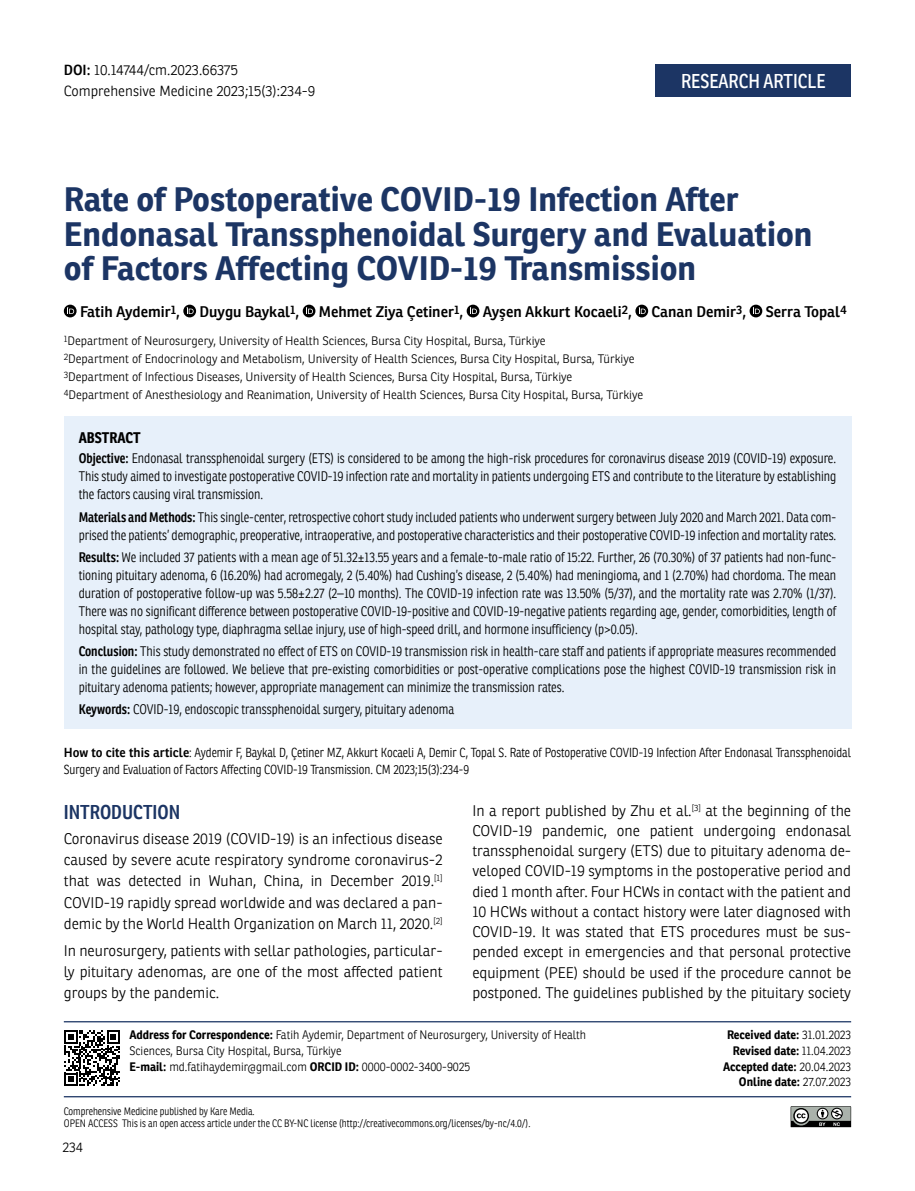
<style>
.page{position:relative;width:915px;height:1191px;background:#fff}
.page>*{position:absolute;margin:0;border:0;box-sizing:border-box;transform-origin:0 0}
.t1{font:700 33px/34.5px "Ronnia";color:#1c3564}
.t2{font:19.5px "Ronnia Cond";color:#fff}
.t3{font:600 19.5px "Ronnia Cond";color:#1c3564}
.t4{font:300 15px/20.2px "Ronnia";color:#000;text-align:justify}
.t5{font:600 15px "Ronnia";color:#000}
.t6{font:700 15px "Ronnia Cond";color:#000}
.t7{font:300 14.25px/21.5px "Ronnia";color:#000}
.t8{font:300 13.5px/18px "Ronnia Cond";letter-spacing:-.005em;color:#000;text-align:justify}
.t9{font:300 13.5px "Ronnia";color:#000}
.t10{font:300 12.75px/16.5px "Ronnia Cond";color:#000}
.t11{font:300 12px/18px "Ronnia";color:#000}
.t12{font:300 12px/15.8px "Ronnia";color:#000;scale:.95 1}
.t13{font:700 12px/15.8px "Ronnia";color:#000;text-align:right;scale:.95 1}
.t14{font:300 10.5px/12px "Ronnia Cond";color:#000}
.s1{font-weight:600}
.s2{font-family:"Ronnia";font-weight:600}
.s3{font-weight:700}
.s4{font-weight:300}
</style>
<div class="page">
<hr style="left:64px;top:1096px;width:786px;height:1px;background:#1c3564">
<svg style="left:790px;top:1106px;width:62px;height:22px"></svg>
<svg style="left:64px;top:305px;width:13px;height:12px"></svg>
<svg style="left:67px;top:307px;width:7px;height:7px"></svg>
<svg style="left:183px;top:305px;width:13px;height:12px"></svg>
<svg style="left:187px;top:307px;width:6px;height:7px"></svg>
<div style="left:302px;top:305px;width:13px;height:12px;background:#000;border-radius:50%"></div>
<svg style="left:306px;top:307px;width:7px;height:7px"></svg>
<div style="left:466px;top:305px;width:13px;height:12px;background:#000;border-radius:50%"></div>
<svg style="left:470px;top:307px;width:7px;height:7px"></svg>
<svg style="left:635px;top:305px;width:13px;height:12px"></svg>
<svg style="left:638px;top:307px;width:7px;height:7px"></svg>
<svg style="left:749px;top:305px;width:13px;height:12px"></svg>
<svg style="left:752px;top:307px;width:7px;height:7px"></svg>
<div style="left:655px;top:64px;width:195px;height:32px;background:#1c3564"></div>
<svg style="left:64px;top:1030px;width:56px;height:56px"></svg>
<hr style="left:64px;top:1021px;width:786px;height:1px;background:#1c3564">
<div style="left:64px;top:417px;width:786px;height:312px;background:#e7f0fa"></div>
<p class="t7" style="left:64px;top:59px;width:253px"><span class="s1">DOI:</span> 10.14744/cm.2023.66375<br>Comprehensive Medicine 2023;15(3):234-9</p>
<h2 class="t2" style="left:680px;top:68px;width:146px">RESEARCH ARTICLE</h2>
<h1 class="t1" style="left:64px;top:182px;width:750px">Rate of Postoperative COVID-19 Infection After<br>Endonasal Transsphenoidal Surgery and Evaluation of Factors Affecting COVID-19 Transmission</h1>
<p class="t5" style="left:80px;top:303px;width:101px">Fatih Aydemir<sup>1</sup>,</p>
<p class="t5" style="left:199px;top:303px;width:101px">Duygu Baykal<sup>1</sup>,</p>
<p class="t5" style="left:319px;top:303px;width:146px">Mehmet Ziya Çetiner<sup>1</sup>,</p>
<p class="t5" style="left:482px;top:303px;width:150px">Ayşen Akkurt Kocaeli<sup>2</sup>,</p>
<p class="t5" style="left:651px;top:303px;width:96px">Canan Demir<sup>3</sup>,</p>
<p class="t5" style="left:765px;top:303px;width:82px">Serra Topal<sup>4</sup></p>
<p class="t11" style="left:64px;top:331px;width:580px"><sup>1</sup>Department of Neurosurgery, University of Health Sciences, Bursa City Hospital, Bursa, Türkiye<br><sup>2</sup>Department of Endocrinology and Metabolism, University of Health Sciences, Bursa City Hospital, Bursa, Türkiye <sup>3</sup>Department of Infectious Diseases, University of Health Sciences, Bursa City Hospital, Bursa, Türkiye<br><sup>4</sup>Department of Anesthesiology and Reanimation, University of Health Sciences, Bursa City Hospital, Bursa, Türkiye</p>
<p class="t6" style="left:79px;top:428px;width:63px">ABSTRACT</p>
<p class="t8" style="left:79px;top:449px;width:758px"><span class="s1">Objective:</span> Endonasal transsphenoidal surgery (ETS) is considered to be among the high-risk procedures for coronavirus disease 2019 (COVID-19) exposure.<br>This study aimed to investigate postoperative COVID-19 infection rate and mortality in patients undergoing ETS and contribute to the literature by establishing the factors causing viral transmission.</p>
<p class="t8" style="left:79px;top:508px;width:758px"><span class="s1">Materials and Methods:</span> This single-center, retrospective cohort study included patients who underwent surgery between July 2020 and March 2021. Data com&shy;prised the patients’ demographic, preoperative, intraoperative, and postoperative characteristics and their postoperative COVID-19 infection and mortality rates.</p>
<p class="t8" style="left:79px;top:548px;width:758px"><span class="s1">Results:</span> We included 37 patients with a mean age of 51.32±13.55 years and a female-to-male ratio of 15:22. Further, 26 (70.30%) of 37 patients had non-func&shy;tioning pituitary adenoma, 6 (16.20%) had acromegaly, 2 (5.40%) had Cushing’s disease, 2 (5.40%) had meningioma, and 1 (2.70%) had chordoma. The mean duration of postoperative follow-up was 5.58±2.27 (2–10 months). The COVID-19 infection rate was 13.50% (5/37), and the mortality rate was 2.70% (1/37).<br>There was no significant difference between postoperative COVID-19-positive and COVID-19-negative patients regarding age, gender, comorbidities, length of hospital stay, pathology type, diaphragma sellae injury, use of high-speed drill, and hormone insufficiency (p&gt;0.05).</p>
<p class="t8" style="left:79px;top:642px;width:758px"><span class="s1">Conclusion:</span> This study demonstrated no effect of ETS on COVID-19 transmission risk in health-care staff and patients if appropriate measures recommended in the guidelines are followed. We believe that pre-existing comorbidities or post-operative complications pose the highest COVID-19 transmission risk in pituitary adenoma patients; however, appropriate management can minimize the transmission rates.</p>
<p class="t8" style="left:79px;top:700px;width:377px"><span class="s1">Keywords:</span> COVID-19, endoscopic transsphenoidal surgery, pituitary adenoma</p>
<p class="t10" style="left:64px;top:744px;width:788px"><span class="s2">How to cite this article</span>: Aydemir F, Baykal D, Çetiner MZ, Akkurt Kocaeli A, Demir C, Topal S. Rate of Postoperative COVID-19 Infection After Endonasal Transsphenoidal<br>Surgery and Evaluation of Factors Affecting COVID-19 Transmission. CM 2023;15(3):234-9</p>
<h2 class="t3" style="left:64px;top:800px;width:118px">INTRODUCTION</h2>
<p class="t4" style="left:64px;top:828px;width:380px;line-height:21px">Coronavirus disease 2019 (COVID-19) is an infectious disease caused by severe acute respiratory syndrome coronavirus-2 that was detected in Wuhan, China, in December 2019.<sup>[1] </sup>COVID-19 rapidly spread worldwide and was declared a pan&shy;demic by the World Health Organization on March 11, 2020.<sup>[2]</sup></p>
<p class="t4" style="left:64px;top:940px;width:380px;line-height:21px">In neurosurgery, patients with sellar pathologies, particular&shy;ly pituitary adenomas, are one of the most affected patient groups by the pandemic.</p>
<p class="t4" style="left:472px;top:800px;width:380px">In a report published by Zhu et al.<sup>[3]</sup> at the beginning of the COVID-19 pandemic, one patient undergoing endonasal transsphenoidal surgery (ETS) due to pituitary adenoma de&shy;veloped COVID-19 symptoms in the postoperative period and died 1 month after. Four HCWs in contact with the patient and 10 HCWs without a contact history were later diagnosed with COVID-19. It was stated that ETS procedures must be sus&shy;pended except in emergencies and that personal protective equipment (PEE) should be used if the procedure cannot be postponed. The guidelines published by the pituitary society</p>
<p class="t12" style="left:129px;top:1027px;width:482px"><span class="s3">Address for Correspondence:</span> Fatih Aydemir, Department of Neurosurgery, University of Health<br>Sciences, Bursa City Hospital, Bursa, Türkiye<br><span class="s3">E-mail:</span> md.fatihaydemir@gmail.com <span class="s3">ORCID ID:</span> 0000-0002-3400-9025</p>
<p class="t13" style="left:722px;top:1027px;width:136px">Received date: <span class="s4">31.01.2023<br></span>Revised date: <span class="s4">11.04.2023<br></span>Accepted date: <span class="s4">20.04.2023<br></span>Online date: <span class="s4">27.07.2023</span></p>
<p class="t14" style="left:64px;top:1105px;width:468px">Comprehensive Medicine published by Kare Media.<br>OPEN ACCESS This is an open access article under the CC BY-NC license (http://creativecommons.org/licenses/by-nc/4.0/).</p>
<p class="t9" style="left:62px;top:1139px;width:22px">234</p>
</div>
